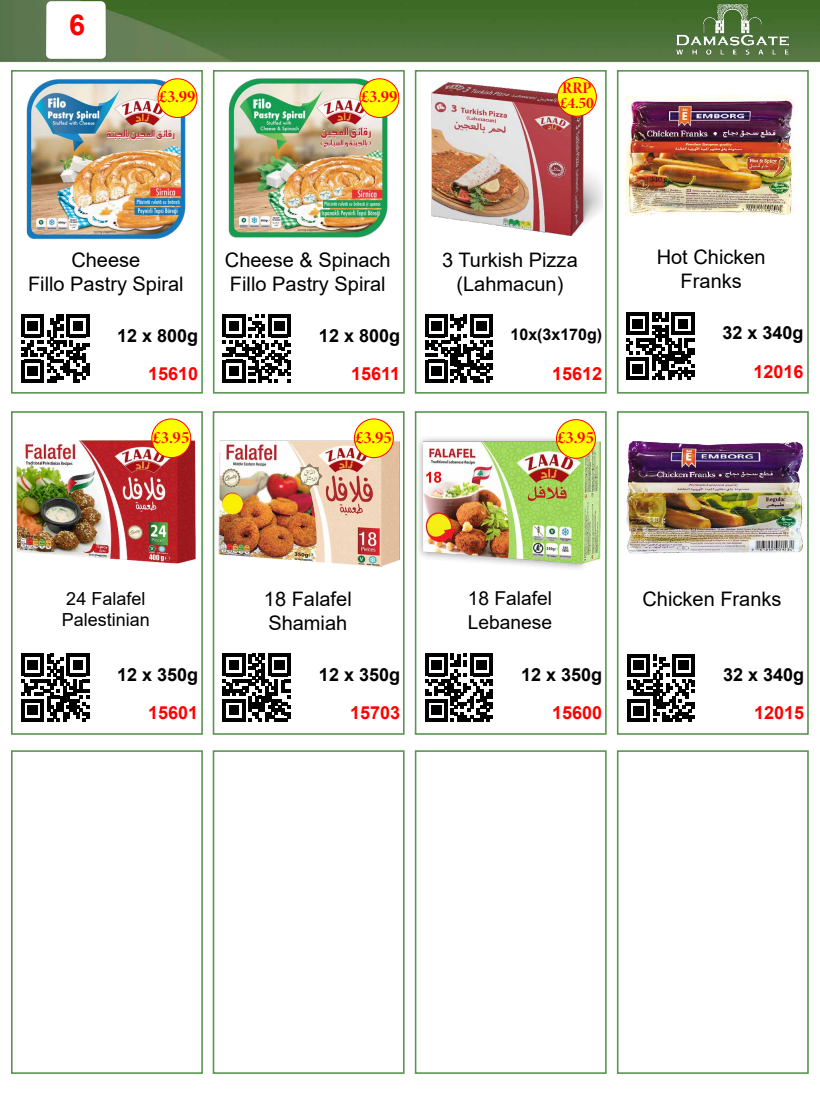
<style>
.page{position:relative;width:820px;height:1093px;background:#fff}
.page>*{position:absolute;margin:0;border:0;box-sizing:border-box;transform-origin:0 0}
.t1{font:700 28.8px "Arial";color:#f00}
.t2{font:20px/24px "Arial";color:#000;text-align:center}
.t3{font:19.2px/23px "Arial";color:#000}
.t4{font:700 18px "Arial";color:#000}
.t5{font:700 18px "Arial";color:#f00}
.t6{font:18px/21.6px "Arial";color:#000}
.t7{font:17.2px "Minion Variable Concept";color:#f00}
.t8{font:700 16px "Arial";color:#000}
.t9{font:16px/14.4px "Minion Variable Concept";color:#f00}
</style>
<div class="page">
<img style="left:0;top:0;width:819px;height:62px">
<div style="left:11px;top:70px;width:192px;height:324px;border:2px solid #599451"></div>
<div style="left:213px;top:70px;width:191px;height:324px;border:2px solid #599451"></div>
<div style="left:414px;top:70px;width:192px;height:324px;border:2px solid #599451"></div>
<div style="left:616px;top:70px;width:192px;height:324px;border:2px solid #599451"></div>
<div style="left:616px;top:411px;width:192px;height:324px;border:2px solid #599451"></div>
<div style="left:414px;top:411px;width:192px;height:324px;border:2px solid #599451"></div>
<div style="left:212px;top:411px;width:192px;height:324px;border:2px solid #599451"></div>
<div style="left:11px;top:411px;width:192px;height:324px;border:2px solid #599451"></div>
<div style="left:11px;top:750px;width:192px;height:324px;border:2px solid #599451"></div>
<div style="left:212px;top:750px;width:192px;height:324px;border:2px solid #599451"></div>
<div style="left:414px;top:750px;width:192px;height:324px;border:2px solid #599451"></div>
<div style="left:616px;top:750px;width:192px;height:324px;border:2px solid #599451"></div>
<img style="left:656px;top:0;width:152px;height:58px">
<svg style="left:46px;top:1px;width:60px;height:58px"></svg>
<img style="left:418px;top:419px;width:183px;height:150px">
<img style="left:218px;top:418px;width:182px;height:149px">
<img style="left:16px;top:418px;width:180px;height:146px">
<img style="left:431px;top:77px;width:171px;height:159px">
<img style="left:215px;top:74px;width:185px;height:168px">
<img style="left:26px;top:78px;width:172px;height:162px">
<img style="left:618px;top:72px;width:185px;height:166px">
<img style="left:626px;top:441px;width:178px;height:113px">
<svg style="left:425px;top:654px;width:67px;height:67px"></svg>
<svg style="left:223px;top:654px;width:68px;height:67px"></svg>
<svg style="left:21px;top:654px;width:68px;height:67px"></svg>
<svg style="left:425px;top:315px;width:67px;height:67px"></svg>
<svg style="left:223px;top:315px;width:68px;height:67px"></svg>
<svg style="left:21px;top:315px;width:68px;height:67px"></svg>
<svg style="left:626px;top:312px;width:68px;height:68px"></svg>
<svg style="left:627px;top:654px;width:67px;height:68px"></svg>
<div style="left:158px;top:79px;width:39px;height:38px;background:#ff0;border-radius:50%"></div>
<div style="left:158px;top:79px;width:39px;height:39px;border:1px solid #f00;border-radius:50%"></div>
<div style="left:360px;top:79px;width:39px;height:38px;background:#ff0;border-radius:50%"></div>
<div style="left:359px;top:79px;width:40px;height:39px;border:1px solid #f00;border-radius:50%"></div>
<div style="left:354px;top:419px;width:39px;height:39px;background:#ff0;border-radius:50%"></div>
<div style="left:354px;top:419px;width:39px;height:39px;border:1px solid #f00;border-radius:50%"></div>
<div style="left:152px;top:419px;width:39px;height:39px;background:#ff0;border-radius:50%"></div>
<div style="left:151px;top:419px;width:40px;height:39px;border:1px solid #f00;border-radius:50%"></div>
<div style="left:556px;top:420px;width:39px;height:38px;background:#ff0;border-radius:50%"></div>
<div style="left:556px;top:419px;width:39px;height:39px;border:1px solid #f00;border-radius:50%"></div>
<div style="left:557px;top:78px;width:39px;height:38px;background:#ff0;border-radius:50%"></div>
<div style="left:557px;top:77px;width:39px;height:39px;border:1px solid #f00;border-radius:50%"></div>
<h1 class="t1" style="left:69px;top:5px;width:18px">6</h1>
<p class="t7" style="left:159px;top:85px;width:38px">£3.99</p>
<p class="t7" style="left:360px;top:85px;width:38px">£3.99</p>
<p class="t9" style="left:559px;top:81px;width:36px">RRP £4.50</p>
<p class="t2" style="left:28px;top:248px;width:157px">Cheese<br>Fillo Pastry Spiral</p>
<p class="t2" style="left:225px;top:248px;width:167px;text-align:left">Cheese &amp; Spinach<br>Fillo Pastry Spiral</p>
<p class="t2" style="left:442px;top:248px;width:137px">3 Turkish Pizza (Lahmacun)</p>
<p class="t4" style="left:117px;top:323px;width:83px">12 x 800g</p>
<p class="t4" style="left:319px;top:323px;width:83px">12 x 800g</p>
<p class="t8" style="left:510px;top:323px;width:93px">10x(3x170g)</p>
<p class="t5" style="left:148px;top:361px;width:52px">15610</p>
<p class="t5" style="left:351px;top:361px;width:51px">15611</p>
<p class="t5" style="left:552px;top:361px;width:52px">15612</p>
<p class="t7" style="left:152px;top:425px;width:38px">£3.95</p>
<p class="t7" style="left:355px;top:425px;width:38px">£3.95</p>
<p class="t7" style="left:557px;top:426px;width:38px">£3.95</p>
<p class="t2" style="left:656px;top:245px;width:110px">Hot Chicken<br>Franks</p>
<p class="t4" style="left:722px;top:320px;width:83px">32 x 340g</p>
<p class="t5" style="left:753px;top:359px;width:52px">12016</p>
<p class="t6" style="left:62px;top:587px;width:90px">24 Falafel<br>Palestinian</p>
<p class="t2" style="left:264px;top:587px;width:89px;text-align:left">18 Falafel<br>Shamiah</p>
<p class="t3" style="left:467px;top:587px;width:86px">18 Falafel<br>Lebanese</p>
<p class="t2" style="left:642px;top:587px;width:140px">Chicken Franks</p>
<p class="t4" style="left:117px;top:662px;width:83px">12 x 350g</p>
<p class="t4" style="left:319px;top:662px;width:83px">12 x 350g</p>
<p class="t4" style="left:521px;top:662px;width:83px">12 x 350g</p>
<p class="t4" style="left:722px;top:662px;width:83px">32 x 340g</p>
<p class="t5" style="left:148px;top:700px;width:52px">15601</p>
<p class="t5" style="left:350px;top:700px;width:52px">15703</p>
<p class="t5" style="left:552px;top:700px;width:52px">15600</p>
<p class="t5" style="left:753px;top:700px;width:52px">12015</p>
</div>
